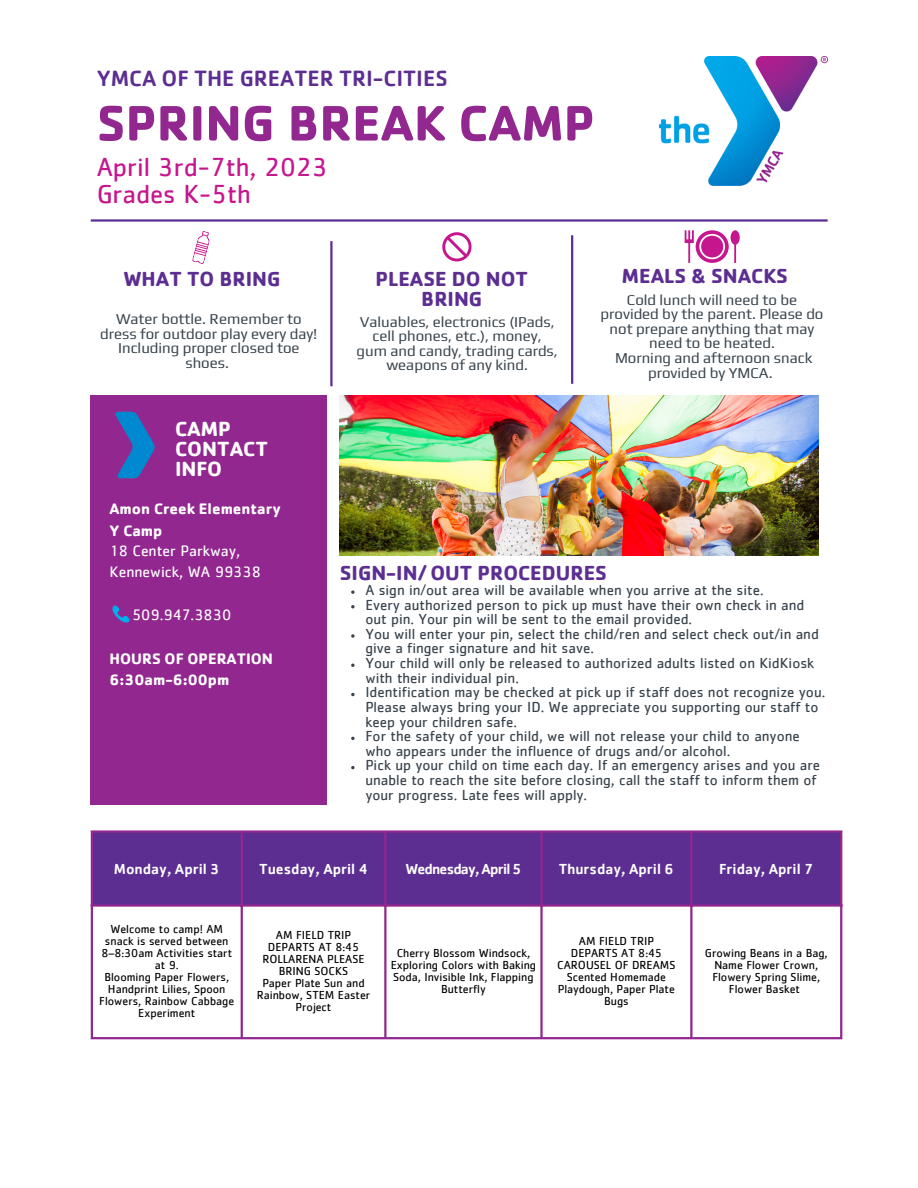
<style>
.page{position:relative;width:918px;height:1188px;background:#fff}
.page>*{position:absolute;margin:0;border:0;box-sizing:border-box;transform-origin:0 0}
.t1{font:700 51.6px "Cachet";color:#92278f}
.t2{font:27px/27px "Cachet";color:#c6168d}
.t3{font:500 22.8px "Cachet";color:#5c2e91}
.t4{font:700 21.15px/20.2px "Cachet";color:#fff}
.t5{font:700 21px "Cachet";color:#5c2e91}
.t6{font:700 15.75px/21.3px "Cachet";color:#fff}
.t7{font:15.75px/21.3px "Cachet";color:#fff}
.t8{font:15px/14.7px "Cachet";color:#39434c}
.t9{font:15px/14.7px "Play";color:#39434c;text-align:center}
.t10{font:500 15px "Cachet";color:#fff}
.t11{font:500 15px "Cachet";letter-spacing:-.05em;color:#fff}
.t12{font:12px/12px "Cachet";color:#000;text-align:center}
</style>
<div class="page">
<hr style="left:91px;top:219px;width:737px;height:3px;background:#5c2e91">
<hr style="left:571px;top:235px;width:2px;height:149px;background:#5c2e91">
<hr style="left:330px;top:241px;width:3px;height:145px;background:#5c2e91">
<div style="left:91px;top:395px;width:235px;height:410px;background:#92278f"></div>
<img style="left:660px;top:57px;width:167px;height:128px">
<img style="left:115px;top:411px;width:40px;height:68px">
<svg style="left:192px;top:231px;width:18px;height:33px"></svg>
<svg style="left:685px;top:230px;width:55px;height:33px"></svg>
<svg style="left:442px;top:232px;width:30px;height:29px"></svg>
<svg style="left:112px;top:605px;width:18px;height:18px"></svg>
<div style="left:93px;top:833px;width:747px;height:71px;background:#5c2e91"></div>
<hr style="left:91px;top:833px;width:2px;height:204px;background:#92278f">
<hr style="left:241px;top:833px;width:2px;height:204px;background:#92278f">
<hr style="left:384px;top:833px;width:3px;height:204px;background:#92278f">
<hr style="left:540px;top:833px;width:3px;height:204px;background:#92278f">
<hr style="left:690px;top:833px;width:2px;height:204px;background:#92278f">
<hr style="left:840px;top:833px;width:2px;height:204px;background:#92278f">
<hr style="left:91px;top:830px;width:751px;height:3px;background:#92278f">
<hr style="left:91px;top:904px;width:751px;height:3px;background:#92278f">
<hr style="left:91px;top:1037px;width:751px;height:2px;background:#92278f">
<svg style="left:351px;top:590px;width:4px;height:4px"></svg>
<svg style="left:351px;top:605px;width:4px;height:3px"></svg>
<svg style="left:351px;top:634px;width:4px;height:4px"></svg>
<svg style="left:351px;top:664px;width:4px;height:3px"></svg>
<svg style="left:351px;top:693px;width:4px;height:3px"></svg>
<svg style="left:351px;top:737px;width:4px;height:3px"></svg>
<svg style="left:351px;top:766px;width:4px;height:3px"></svg>
<img style="left:340px;top:395px;width:478px;height:160px">
<h3 class="t3" style="left:97px;top:64px;width:353px">YMCA OF THE GREATER TRI-CITIES</h3>
<h1 class="t1" style="left:97px;top:90px;width:500px">SPRING BREAK CAMP</h1>
<h2 class="t2" style="left:97px;top:155px;width:232px">April 3rd-7th, 2023<br>Grades K-5th</h2>
<h3 class="t5" style="left:123px;top:265px;width:159px">WHAT TO BRING</h3>
<p class="t9" style="left:100px;top:311px;width:219px">Water bottle. Remember to dress for outdoor play every day!<br>Including proper closed toe shoes.</p>
<h3 class="t4" style="left:175px;top:418px;width:94px">CAMP<br>CONTACT<br>INFO</h3>
<p class="t6" style="left:110px;top:498px;width:173px">Amon Creek Elementary<br>Y Camp</p>
<p class="t7" style="left:110px;top:541px;width:153px">18 Center Parkway,<br>Kennewick, WA 99338</p>
<p class="t7" style="left:132px;top:605px;width:101px">509.947.3830</p>
<p class="t6" style="left:110px;top:647px;width:165px">HOURS OF OPERATION<br>6:30am-6:00pm</p>
<h3 class="t5" style="left:376px;top:265px;width:154px">PLEASE DO NOT</h3>
<h3 class="t5" style="left:622px;top:263px;width:168px">MEALS &amp; SNACKS</h3>
<h3 class="t5" style="left:421px;top:285px;width:62px">BRING</h3>
<p class="t9" style="left:601px;top:292px;width:224px">Cold lunch will need to be provided by the parent. Please do not prepare anything that may need to be heated.<br>Morning and afternoon snack provided by YMCA.</p>
<p class="t9" style="left:357px;top:314px;width:203px">Valuables, electronics (IPads, cell phones, etc.), money, gum and candy, trading cards, weapons of any kind.</p>
<h3 class="t5" style="left:340px;top:560px;width:269px">SIGN-IN/ OUT PROCEDURES</h3>
<p class="t8" style="left:365px;top:583px;width:461px">A sign in/out area will be available when you arrive at the site.<br>Every authorized person to pick up must have their own check in and out pin. Your pin will be sent to the email provided.<br>You will enter your pin, select the child/ren and select check out/in and give a finger signature and hit save.<br>Your child will only be released to authorized adults listed on KidKiosk with their individual pin.<br>Identification may be checked at pick up if staff does not recognize you.<br>Please always bring your ID. We appreciate you supporting our staff to keep your children safe.<br>For the safety of your child, we will not release your child to anyone who appears under the influence of drugs and/or alcohol.<br>Pick up your child on time each day. If an emergency arises and you are unable to reach the site before closing, call the staff to inform them of your progress. Late fees will apply.</p>
<p class="t10" style="left:114px;top:859px;width:107px">Monday, April 3</p>
<p class="t10" style="left:259px;top:859px;width:110px">Tuesday, April 4</p>
<p class="t11" style="left:405px;top:859px;width:118px">Wednesday, April 5</p>
<p class="t10" style="left:559px;top:859px;width:116px">Thursday, April 6</p>
<p class="t10" style="left:719px;top:859px;width:96px">Friday, April 7</p>
<p class="t12" style="left:99px;top:923px;width:137px">Welcome to camp! AM snack is served between<br>8–8:30am Activities start at 9.<br>Blooming Paper Flowers,<br>Handprint Lilies, Spoon<br>Flowers, Rainbow Cabbage<br>Experiment</p>
<p class="t12" style="left:257px;top:929px;width:115px">AM FIELD TRIP<br>DEPARTS AT 8:45<br>ROLLARENA PLEASE<br>BRING SOCKS<br>Paper Plate Sun and<br>Rainbow, STEM Easter<br>Project</p>
<p class="t12" style="left:391px;top:947px;width:147px">Cherry Blossom Windsock,<br>Exploring Colors with Baking<br>Soda, Invisible Ink, Flapping<br>Butterfly</p>
<p class="t12" style="left:557px;top:935px;width:120px">AM FIELD TRIP<br>DEPARTS AT 8:45<br>CAROUSEL OF DREAMS<br>Scented Homemade<br>Playdough, Paper Plate<br>Bugs</p>
<p class="t12" style="left:705px;top:947px;width:124px">Growing Beans in a Bag,<br>Name Flower Crown,<br>Flowery Spring Slime,<br>Flower Basket</p>
</div>
